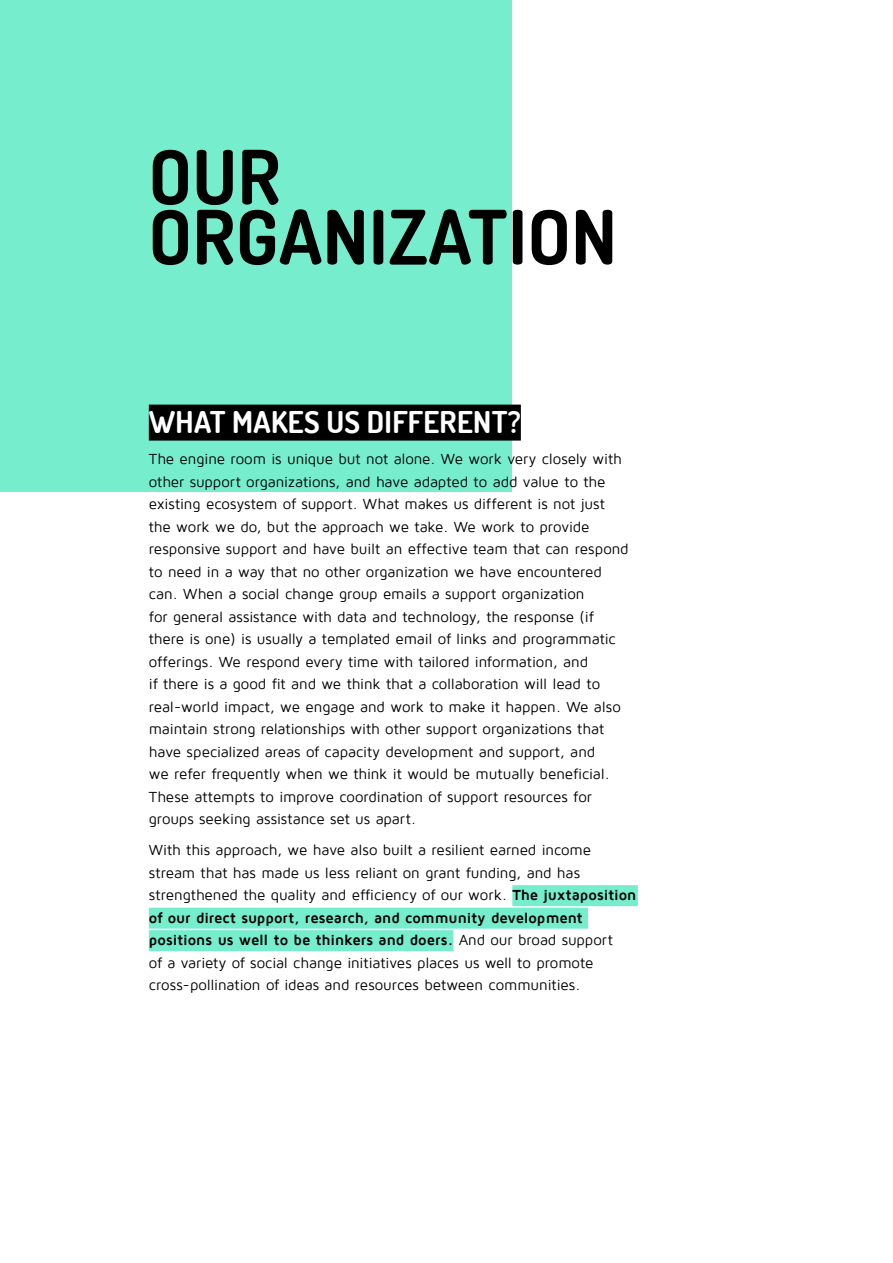
<style>
.page{position:relative;width:893px;height:1263px;background:#fff}
.page>*{position:absolute;margin:0;border:0;box-sizing:border-box;transform-origin:0 0}
.t1{font:700 75px/60px "Dosis";letter-spacing:.01em;color:#000}
.t2{font:700 30px "Dosis";letter-spacing:.01em;color:#fff}
.t3{font:15px/22.5px "Maven Pro";letter-spacing:-.005em;color:#000}
.s1{font-weight:700}
</style>
<div class="page">
<div style="left:0;top:0;width:512px;height:491px;background:#76eecd"></div>
<div style="left:149px;top:405px;width:372px;height:36px;background:#000"></div>
<div style="left:512px;top:885px;width:126px;height:21px;background:#76eecd"></div>
<div style="left:149px;top:908px;width:439px;height:21px;background:#76eecd"></div>
<div style="left:149px;top:930px;width:304px;height:21px;background:#76eecd"></div>
<h1 class="t1" style="left:149px;top:146px;width:469px">OUR<br>ORGANIZATION</h1>
<h2 class="t2" style="left:149px;top:403px;width:374px">WHAT MAKES US DIFFERENT?</h2>
<p class="t3" style="left:149px;top:448px;width:481px">The engine room is unique but not alone. We work very closely with other support organizations, and have adapted to add value to the existing ecosystem of support. What makes us different is not just the work we do, but the approach we take. We work to provide responsive support and have built an effective team that can respond to need in a way that no other organization we have encountered can. When a social change group emails a support organization<br>for general assistance with data and technology, the response (if there is one) is usually a templated email of links and programmatic offerings. We respond every time with tailored information, and<br>if there is a good fit and we think that a collaboration will lead to real-world impact, we engage and work to make it happen. We also maintain strong relationships with other support organizations that have specialized areas of capacity development and support, and<br>we refer frequently when we think it would be mutually beneficial.<br>These attempts to improve coordination of support resources for groups seeking assistance set us apart.</p>
<p class="t3" style="left:149px;top:839px;width:489px">With this approach, we have also built a resilient earned income stream that has made us less reliant on grant funding, and has strengthened the quality and efficiency of our work. <span class="s1">The juxtaposition of our direct support, research, and community development positions us well to be thinkers and doers.</span> And our broad support<br>of a variety of social change initiatives places us well to promote<br>cross‑ pollination of ideas and resources between communities.</p>
</div>
